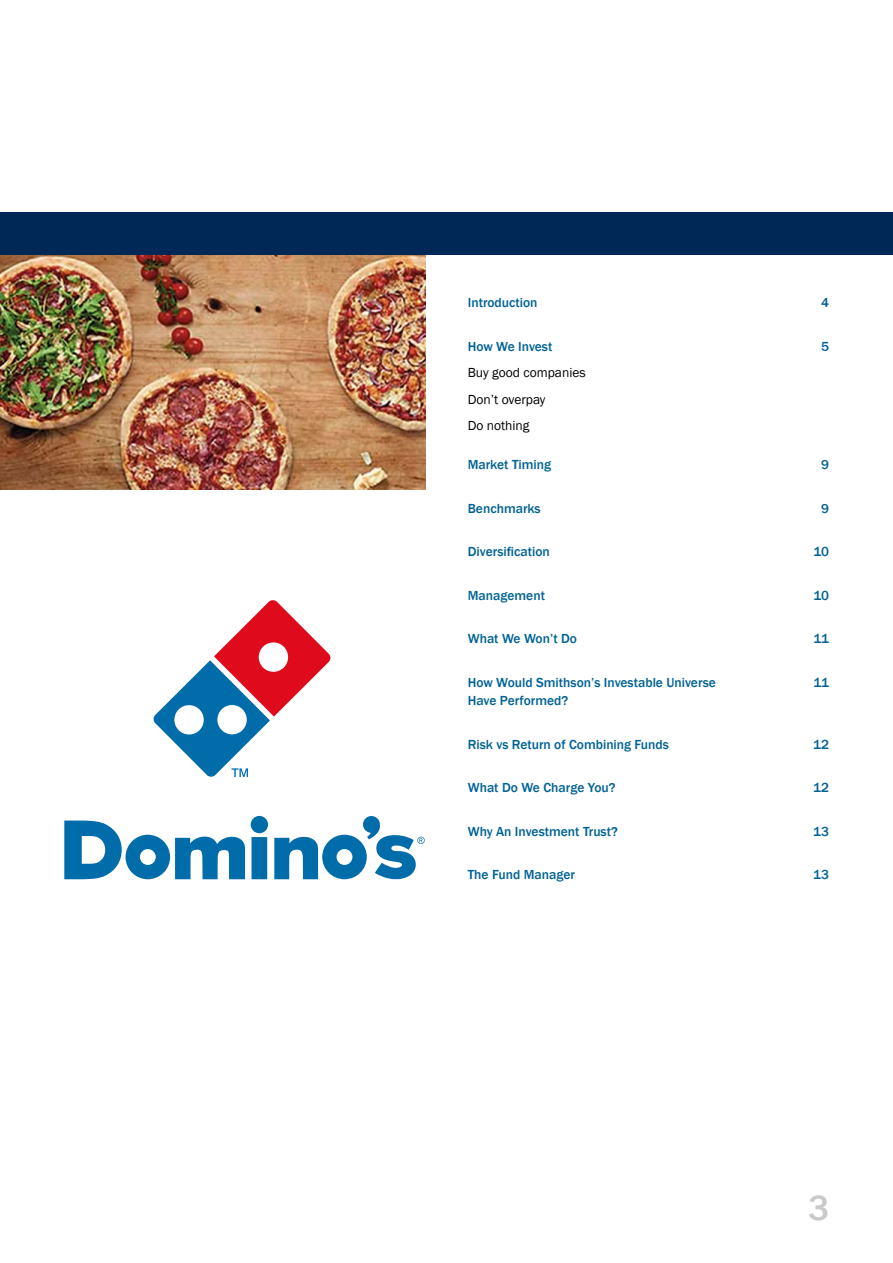
<style>
.page{position:relative;width:893px;height:1263px;background:#fff}
.page>*{position:absolute;margin:0;border:0;box-sizing:border-box;transform-origin:0 0}
.t1{font:500 36px "Franklin Gothic";color:#cacaca}
.t2{font:500 13.5px "Franklin Gothic";color:#006295}
.t3{font:13.5px/26.5px "Franklin Gothic";color:#000}
</style>
<div class="page">
<img style="left:0;top:255px;width:425px;height:234px">
<svg style="left:64px;top:816px;width:361px;height:64px"></svg>
<svg style="left:153px;top:600px;width:178px;height:177px"></svg>
<div style="left:0;top:213px;width:893px;height:42px;background:#002856"></div>
<p class="t2" style="left:468px;top:294px;width:71px">Introduction</p>
<p class="t2" style="left:821px;top:294px;width:9px">4</p>
<p class="t2" style="left:468px;top:338px;width:86px">How We Invest</p>
<p class="t2" style="left:821px;top:338px;width:9px">5</p>
<p class="t3" style="left:468px;top:360px;width:119px">Buy good companies<br>Don’t overpay<br>Do nothing</p>
<p class="t2" style="left:468px;top:457px;width:85px">Market Timing</p>
<p class="t2" style="left:821px;top:457px;width:9px">9</p>
<p class="t2" style="left:468px;top:500px;width:75px">Benchmarks</p>
<p class="t2" style="left:821px;top:500px;width:9px">9</p>
<p class="t2" style="left:468px;top:544px;width:84px">Diversification</p>
<p class="t2" style="left:813px;top:544px;width:17px">10</p>
<p class="t2" style="left:468px;top:587px;width:79px">Management</p>
<p class="t2" style="left:813px;top:587px;width:17px">10</p>
<p class="t2" style="left:468px;top:631px;width:111px">What We Won’t Do</p>
<p class="t2" style="left:813px;top:631px;width:17px">11</p>
<p class="t2" style="left:468px;top:674px;width:250px">How Would Smithson’s Investable Universe</p>
<p class="t2" style="left:813px;top:674px;width:17px">11</p>
<p class="t2" style="left:468px;top:692px;width:102px">Have Performed?</p>
<p class="t2" style="left:468px;top:736px;width:203px">Risk vs Return of Combining Funds</p>
<p class="t2" style="left:813px;top:736px;width:17px">12</p>
<p class="t2" style="left:468px;top:779px;width:149px">What Do We Charge You?</p>
<p class="t2" style="left:813px;top:779px;width:17px">12</p>
<p class="t2" style="left:468px;top:823px;width:152px">Why An Investment Trust?</p>
<p class="t2" style="left:813px;top:823px;width:17px">13</p>
<p class="t2" style="left:468px;top:866px;width:109px">The Fund Manager</p>
<p class="t2" style="left:813px;top:866px;width:17px">13</p>
<h1 class="t1" style="left:808px;top:1186px;width:23px">3</h1>
</div>
